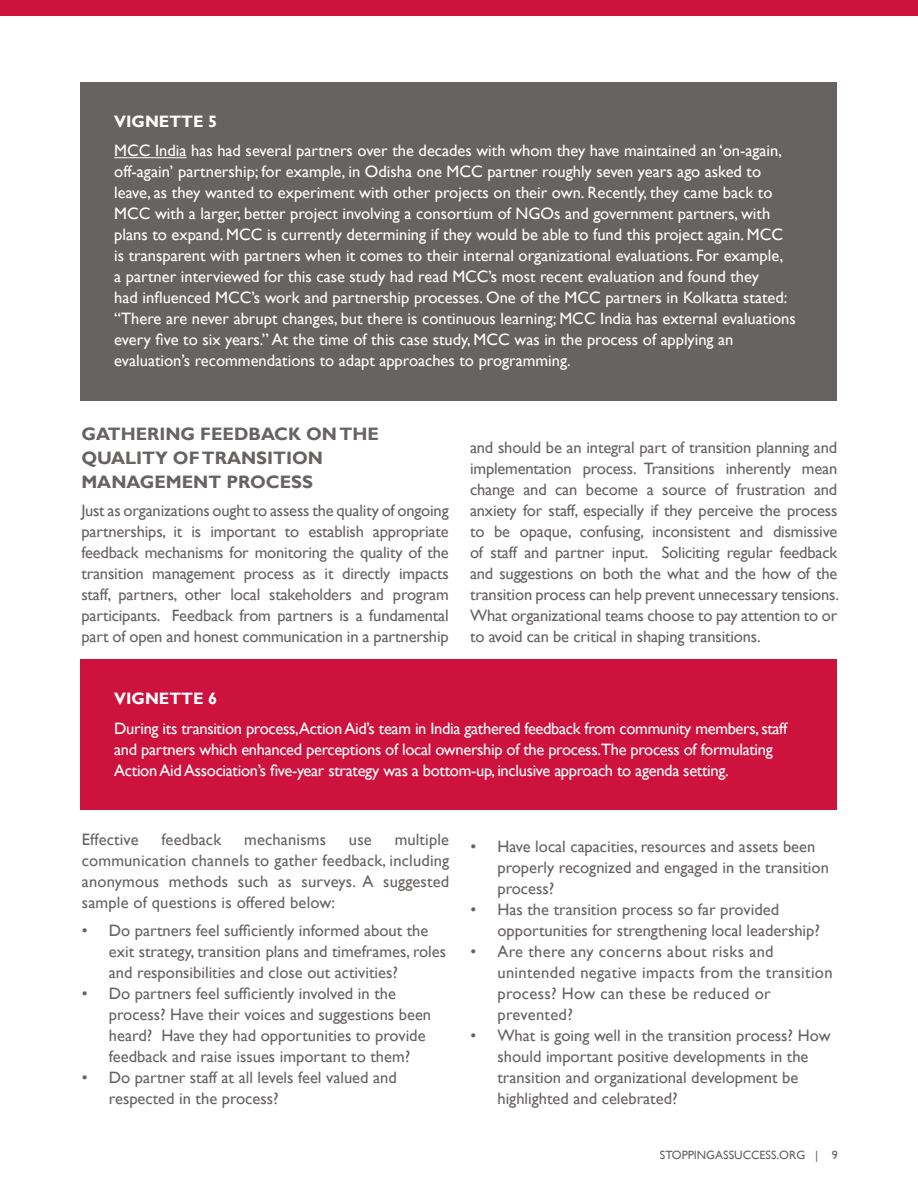
<style>
.page{position:relative;width:918px;height:1188px;background:#fff}
.page>*{position:absolute;margin:0;border:0;box-sizing:border-box;transform-origin:0 0}
._3rd_level_heading{font:700 18px/24px "Gill Sans";color:#676362}
.Body_text{font:16.5px/21px "Gill Sans";color:#676362}
.Box_body{font:16.5px/21px "Gill Sans";color:#fff}
.Box_body-2{font:16.5px/21px "Gill Sans";letter-spacing:-.02em;color:#fff}
.Body_text-2{font:16.5px/21px "Gill Sans";letter-spacing:.02em;color:#676362}
.Box_Heading{font:700 16.5px "Gill Sans";color:#fff}
.t1{font:12px "Gill Sans";color:#676362}
</style>
<div class="page">
<div style="left:0;top:0;width:918px;height:16px;background:#cd123d"></div>
<div style="left:80px;top:82px;width:757px;height:318px;background:#676362"></div>
<hr style="left:114px;top:157px;width:73px;height:1px;background:#fff">
<div style="left:80px;top:659px;width:757px;height:151px;background:#cd123d"></div>
<p class="Box_Heading" style="left:114px;top:111px;width:105px">VIGNETTE 5</p>
<p class="Box_body" style="left:114px;top:141px;width:683px">MCC India has had several partners over the decades with whom they have maintained an ‘on-again, off-again’ partnership; for example, in Odisha one MCC partner roughly seven years ago asked to leave, as they wanted to experiment with other projects on their own. Recently, they came back to MCC with a larger, better project involving a consortium of NGOs and government partners, with plans to expand. MCC is currently determining if they would be able to fund this project again. MCC is transparent with partners when it comes to their internal organizational evaluations. For example,<br>a partner interviewed for this case study had read MCC’s most recent evaluation and found they<br>had influenced MCC’s work and partnership processes. One of the MCC partners in Kolkatta stated: “There are never abrupt changes, but there is continuous learning; MCC India has external evaluations every five to six years.” At the time of this case study, MCC was in the process of applying an evaluation’s recommendations to adapt approaches to programming.</p>
<p class="_3rd_level_heading" style="left:81px;top:422px;width:299px">GATHERING FEEDBACK ON THE<br>QUALITY OF TRANSITION</p>
<p class="_3rd_level_heading" style="left:81px;top:470px;width:233px">MANAGEMENT PROCESS</p>
<p class="Body_text" style="left:81px;top:500px;width:369px;text-align:justify">Just as organizations ought to assess the quality of ongoing partnerships, it is important to establish appropriate feedback mechanisms for monitoring the quality of the transition management process as it directly impacts staff, partners, other local stakeholders and program participants. Feedback from partners is a fundamental part of open and honest communication in a partnership</p>
<p class="Body_text" style="left:470px;top:437px;width:371px;text-align:justify">and should be an integral part of transition planning and implementation process. Transitions inherently mean change and can become a source of frustration and anxiety for staff, especially if they perceive the process to be opaque, confusing, inconsistent and dismissive of staff and partner input. Soliciting regular feedback and suggestions on both the what and the how of the transition process can help prevent unnecessary tensions.<br>What organizational teams choose to pay attention to or to avoid can be critical in shaping transitions.</p>
<p class="Box_Heading" style="left:114px;top:689px;width:105px">VIGNETTE 6</p>
<p class="Box_body-2" style="left:114px;top:718px;width:674px">During its transition process,Action Aid’s team in India gathered feedback from community members, staff and partners which enhanced perceptions of local ownership of the process.The process of formulating<br>Action Aid Association’s five-year strategy was a bottom-up, inclusive approach to agenda setting.</p>
<p class="Body_text" style="left:82px;top:829px;width:58px">Effective</p>
<p class="Body_text" style="left:162px;top:829px;width:61px">feedback</p>
<p class="Body_text" style="left:244px;top:829px;width:83px">mechanisms</p>
<p class="Body_text" style="left:349px;top:829px;width:24px">use</p>
<p class="Body_text" style="left:82px;top:829px;width:369px;text-align:justify;text-indent:313px">multiple communication channels to gather feedback, including anonymous methods such as surveys. A suggested sample of questions is offered below:</p>
<p class="Body_text" style="left:109px;top:920px;width:339px;text-indent:-27px">• Do partners feel sufficiently informed about the exit strategy, transition plans and timeframes, roles and responsibilities and close out activities?</p>
<p class="Body_text" style="left:109px;top:983px;width:324px;text-indent:-27px">• Do partners feel sufficiently involved in the process? Have their voices and suggestions been heard? Have they had opportunities to provide feedback and raise issues important to them?</p>
<p class="Body_text" style="left:109px;top:1067px;width:290px;text-indent:-27px">• Do partner staff at all levels feel valued and respected in the process?</p>
<p class="Body_text" style="left:497px;top:836px;width:333px;text-indent:-27px">• Have local capacities, resources and assets been properly recognized and engaged in the transition process?</p>
<p class="Body_text" style="left:497px;top:899px;width:324px;text-indent:-27px">• Has the transition process so far provided opportunities for strengthening local leadership?</p>
<p class="Body_text-2" style="left:497px;top:941px;width:337px;text-indent:-27px">• Are there any concerns about risks and unintended negative impacts from the transition process? How can these be reduced or prevented?</p>
<p class="Body_text" style="left:497px;top:1025px;width:335px;text-indent:-27px">• What is going well in the transition process? How should important positive developments in the transition and organizational development be highlighted and celebrated?</p>
<p class="t1" style="left:660px;top:1148px;width:179px">STOPPINGASSUCCESS.ORG | 9</p>
</div>
